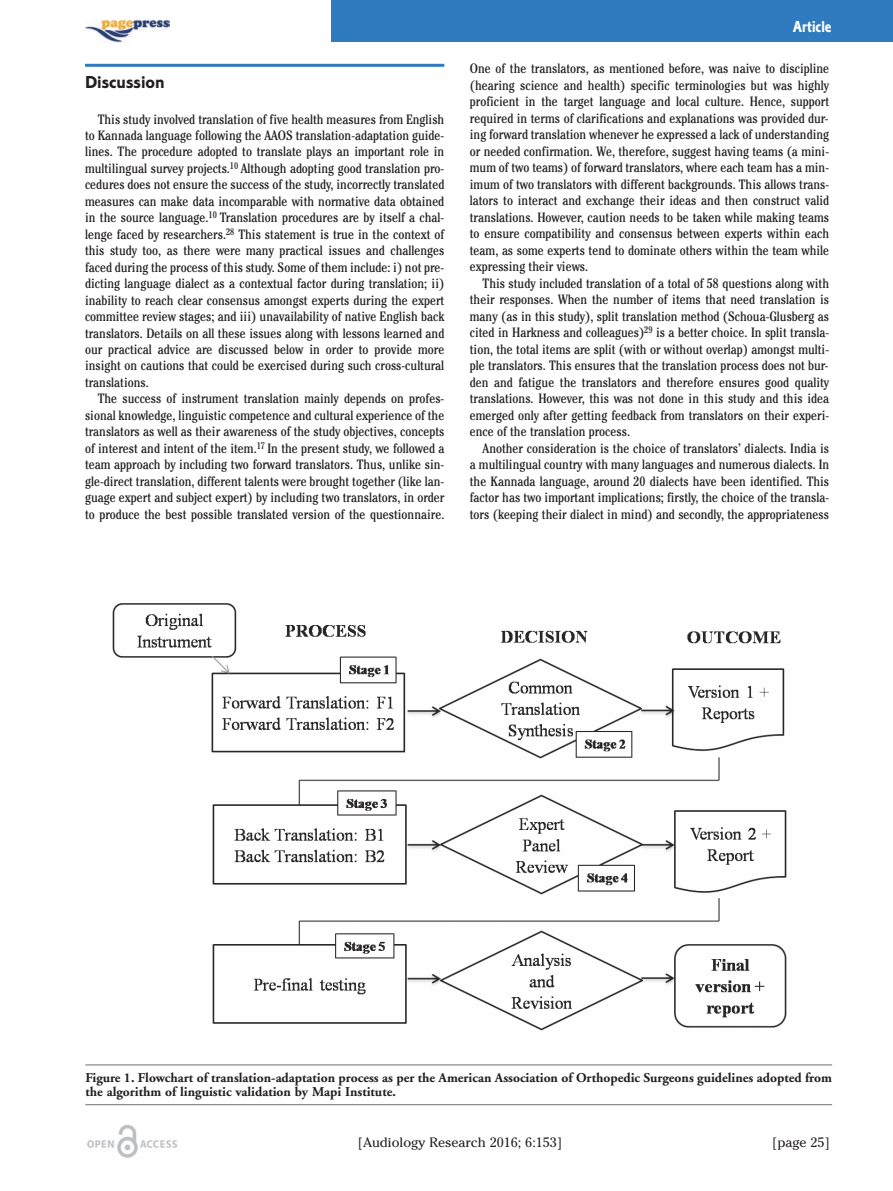
<style>
.page{position:relative;width:893px;height:1191px;background:#fff}
.page>*{position:absolute;margin:0;border:0;box-sizing:border-box;transform-origin:0 0}
.t1{font:18px "Corinthian Bold Plain";color:#231f20}
.t2{font:16.5px "Corinthian Bold Condensed Plain";color:#fff}
.t3{font:condensed 13.5px/16.5px "Cheltenham";color:#231f20;text-align:justify}
.t4{font:700 13.5px/13.5px "Adobe Garamond";color:#231f20}
.t5{font:13.5px "Cheltenham";color:#231f20}
</style>
<div class="page">
<hr style="left:85px;top:64px;width:359px;height:3px;background:#307bbf">
<img style="left:85px;top:19px;width:85px;height:24px">
<img style="left:87px;top:1124px;width:90px;height:34px">
<div style="left:331px;top:0;width:562px;height:41px;background:#307bbf"></div>
<hr style="left:85px;top:1064px;width:747px;height:1px;background:#6c6d70">
<hr style="left:85px;top:1104px;width:747px;height:1px;background:#6c6d70">
<img style="left:112px;top:603px;width:675px;height:428px">
<h1 class="t1" style="left:85px;top:76px;width:81px">Discussion</h1>
<p class="t3" style="left:85px;top:112px;width:361px;text-indent:13px">This study involved translation of five health measures from English to Kannada language following the AAOS translation-adaptation guide&shy;lines. The procedure adopted to translate plays an important role in multilingual survey projects.<sup>10</sup> Although adopting good translation pro&shy;cedures does not ensure the success of the study, incorrectly translated measures can make data incomparable with normative data obtained in the source language.<sup>10</sup> Translation procedures are by itself a chal&shy;lenge faced by researchers.<sup>28</sup> This statement is true in the context of this study too, as there were many practical issues and challenges faced during the process of this study. Some of them include: i) not pre&shy;dicting language dialect as a contextual factor during translation; ii) inability to reach clear consensus amongst experts during the expert committee review stages; and iii) unavailability of native English back translators. Details on all these issues along with lessons learned and our practical advice are discussed below in order to provide more insight on cautions that could be exercised during such cross-cultural translations.</p>
<p class="t3" style="left:85px;top:392px;width:361px;text-indent:13px">The success of instrument translation mainly depends on profes&shy;sional knowledge, linguistic competence and cultural experience of the translators as well as their awareness of the study objectives, concepts of interest and intent of the item.<sup>17</sup> In the present study, we followed a team approach by including two forward translators. Thus, unlike sin&shy;gle-direct translation, different talents were brought together (like lan&shy;guage expert and subject expert) by including two translators, in order to produce the best possible translated version of the questionnaire.</p>
<p class="t2" style="left:793px;top:21px;width:40px">Article</p>
<p class="t3" style="left:470px;top:62px;width:361px">One of the translators, as mentioned before, was naive to discipline (hearing science and health) specific terminologies but was highly proficient in the target language and local culture. Hence, support required in terms of clarifications and explanations was provided dur&shy;ing forward translation whenever he expressed a lack of understanding or needed confirmation. We, therefore, suggest having teams (a mini&shy;mum of two teams) of forward translators, where each team has a min&shy;imum of two translators with different backgrounds. This allows trans&shy;lators to interact and exchange their ideas and then construct valid translations. However, caution needs to be taken while making teams to ensure compatibility and consensus between experts within each team, as some experts tend to dominate others within the team while expressing their views.</p>
<p class="t3" style="left:470px;top:276px;width:361px;text-indent:13px">This study included translation of a total of 58 questions along with their responses. When the number of items that need translation is many (as in this study), split translation method (Schoua-Glusberg as cited in Harkness and colleagues)<sup>29</sup> is a better choice. In split transla&shy;tion, the total items are split (with or without overlap) amongst multi&shy;ple translators. This ensures that the translation process does not bur&shy;den and fatigue the translators and therefore ensures good quality translations. However, this was not done in this study and this idea emerged only after getting feedback from translators on their experi&shy;ence of the translation process.</p>
<p class="t3" style="left:470px;top:441px;width:361px;text-indent:13px">Another consideration is the choice of translators’ dialects. India is a multilingual country with many languages and numerous dialects. In the Kannada language, around 20 dialects have been identified. This factor has two important implications; firstly, the choice of the transla&shy;tors (keeping their dialect in mind) and secondly, the appropriateness</p>
<p class="t4" style="left:85px;top:1072px;width:748px">Figure 1. Flowchart of translation-adaptation process as per the American Association of Orthopedic Surgeons guidelines adopted from the algorithm of linguistic validation by Mapi Institute.</p>
<p class="t5" style="left:358px;top:1134px;width:206px">[Audiology Research 2016; 6:153]</p>
<p class="t5" style="left:772px;top:1134px;width:59px">[page 25]</p>
</div>
